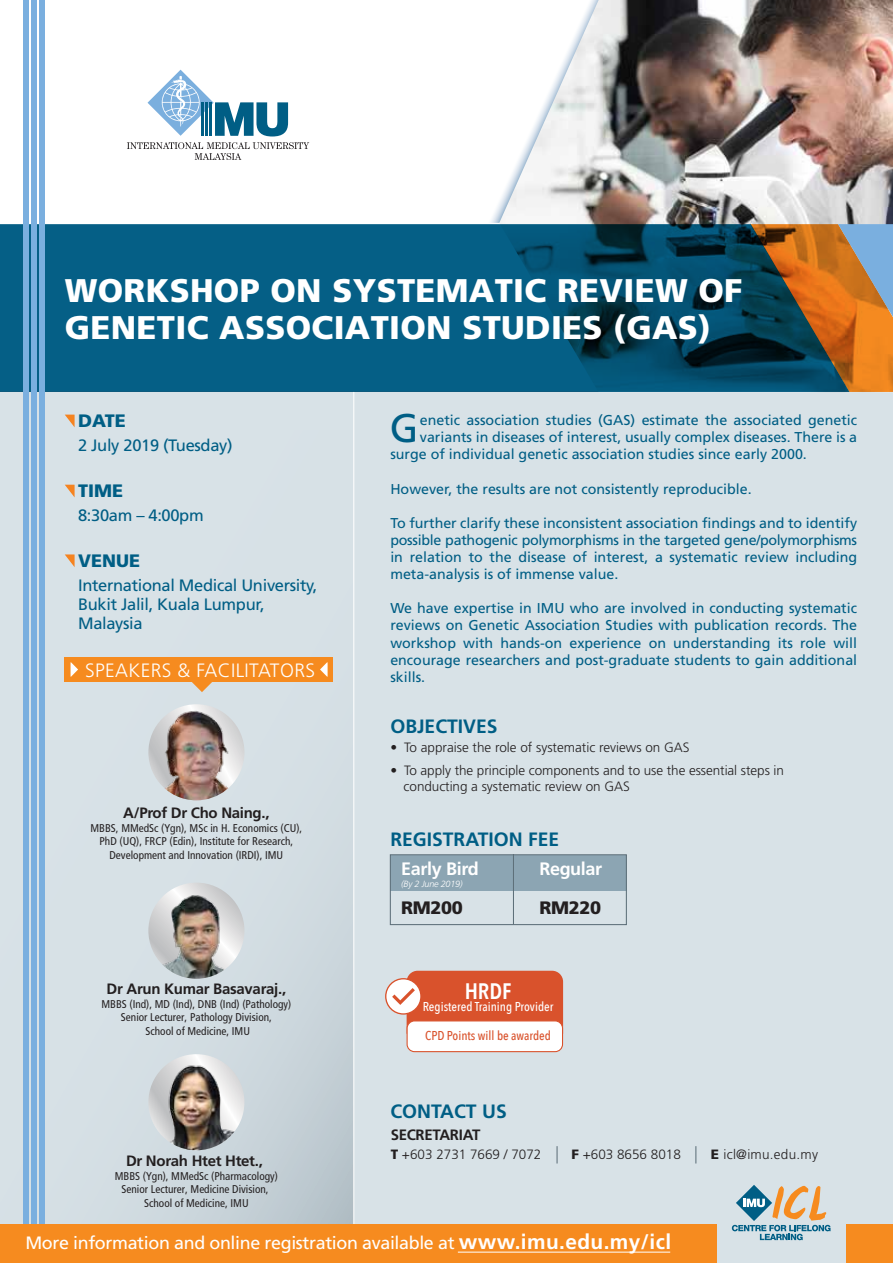
<style>
.page{position:relative;width:893px;height:1263px;background:#fff}
.page>*{position:absolute;margin:0;border:0;box-sizing:border-box;transform-origin:0 0}
.t1{font:39.9px "Frutiger";color:#005e85}
.t2{font:900 32.7px/36.9px "Frutiger";letter-spacing:.01em;color:#fff}
.t3{font:600 22.35px "Avenir Next Condensed";color:#fff}
.t4{font:700 19.35px "Frutiger";color:#005e85}
.t5{font:300 19.35px "Frutiger";letter-spacing:.02em;color:#fff}
.t6{font:700 18px "Frutiger";letter-spacing:-.02em;color:#fff}
.t7{font:900 18px "Frutiger";color:#005e85}
.t8{font:900 18px "Frutiger";letter-spacing:-.02em;color:#231f20}
.t9{font:17.85px "Frutiger";letter-spacing:-.02em;color:#fff}
.t10{font:16.5px/19.2px "Frutiger";letter-spacing:-.02em;color:#005e85}
.t11{font:700 15px "Frutiger";letter-spacing:-.02em;color:#231f20}
.t12{font:14.25px/17.1px "Frutiger";color:#005e85;text-align:justify}
.t13{font:300 13.5px/15.8px "Frutiger";color:#231f20}
.t14{font:300 13.5px "Frutiger";letter-spacing:.02em;color:#231f20}
.t15{font:500 12.9px "Avenir Next Condensed";color:#fff}
.t16{font:500 12.9px "Avenir Next Condensed";color:#d9522c}
.t17{font:condensed 11.25px/13.5px "Frutiger";color:#231f20;text-align:center}
.t18{font:italic 300 9px "Frutiger";letter-spacing:-.02em;color:#fff}
.s1{font-weight:900}
.s2{font-weight:700;font-size:20.85px}
</style>
<div class="page">
<div style="left:0;top:392px;width:893px;height:871px;background:#d8e2e7"></div>
<svg style="left:0;top:430px;width:353px;height:795px"></svg>
<img style="left:499px;top:0;width:394px;height:224px">
<svg style="left:0;top:224px;width:750px;height:168px;fill:#055f86"></svg>
<svg style="left:148px;top:70px;width:140px;height:66px"></svg>
<hr style="left:205px;top:102px;width:3px;height:34px;background:#005e85">
<hr style="left:201px;top:102px;width:3px;height:34px;background:#005e85">
<hr style="left:209px;top:102px;width:3px;height:34px;background:#005e85">
<svg style="left:127px;top:142px;width:182px;height:18px"></svg>
<svg style="left:750px;top:224px;width:143px;height:168px"></svg>
<div style="left:32px;top:0;width:5px;height:1225px;background:#7aafdf"></div>
<div style="left:24px;top:0;width:5px;height:1225px;background:#7aafdf"></div>
<div style="left:40px;top:0;width:5px;height:1225px;background:#7aafdf"></div>
<svg style="left:65px;top:415px;width:10px;height:12px"></svg>
<svg style="left:65px;top:485px;width:10px;height:12px"></svg>
<svg style="left:65px;top:554px;width:10px;height:13px"></svg>
<hr style="left:353px;top:392px;width:1px;height:833px;background:#fff">
<div style="left:65px;top:657px;width:268px;height:25px;background:#f68b1f"></div>
<svg style="left:71px;top:662px;width:7px;height:15px"></svg>
<svg style="left:320px;top:662px;width:8px;height:15px"></svg>
<svg style="left:192px;top:682px;width:20px;height:10px"></svg>
<svg style="left:556px;top:1146px;width:2px;height:17px"></svg>
<svg style="left:695px;top:1146px;width:1px;height:17px"></svg>
<div style="left:0;top:1225px;width:716px;height:38px;background:#f68b1f"></div>
<div style="left:846px;top:1225px;width:47px;height:38px;background:#f68b1f"></div>
<svg style="left:732px;top:1185px;width:98px;height:55px"></svg>
<hr style="left:458px;top:1252px;width:212px;height:1px;background:#fff">
<svg style="left:386px;top:979px;width:35px;height:35px"></svg>
<div style="left:385px;top:978px;width:37px;height:37px;border:1px solid #d9522c;border-radius:50%"></div>
<svg style="left:392px;top:971px;width:171px;height:63px"></svg>
<div style="left:407px;top:1021px;width:155px;height:31px;background:#fff;border-radius:7px"></div>
<div style="left:407px;top:1020px;width:156px;height:32px;border:1px solid #d9522c;border-radius:7px"></div>
<div style="left:390px;top:855px;width:236px;height:35px;background:#8ca5b3"></div>
<div style="left:390px;top:854px;width:237px;height:71px;border:1px solid #5e707a"></div>
<hr style="left:513px;top:854px;width:1px;height:71px;background:#5e707a">
<svg style="left:148px;top:883px;width:96px;height:96px"></svg>
<img style="left:157px;top:892px;width:79px;height:87px">
<svg style="left:148px;top:704px;width:96px;height:96px"></svg>
<img style="left:160px;top:707px;width:83px;height:93px">
<svg style="left:148px;top:1054px;width:96px;height:96px"></svg>
<img style="left:157px;top:1056px;width:79px;height:94px">
<h2 class="t2" style="left:65px;top:271px;width:679px">WORKSHOP ON SYSTEMATIC REVIEW OF<br>GENETIC ASSOCIATION STUDIES (GAS)</h2>
<p class="t7" style="left:78px;top:410px;width:49px">DATE</p>
<p class="t10" style="left:78px;top:435px;width:156px">2 July 2019 (Tuesday)</p>
<p class="t7" style="left:78px;top:480px;width:47px">TIME</p>
<p class="t10" style="left:78px;top:505px;width:127px">8:30am – 4:00pm</p>
<p class="t7" style="left:78px;top:550px;width:63px">VENUE</p>
<p class="t10" style="left:78px;top:575px;width:241px">International Medical University,<br>Bukit Jalil, Kuala Lumpur,<br>Malaysia</p>
<h3 class="t5" style="left:85px;top:659px;width:231px">SPEAKERS &amp; FACILITATORS</h3>
<p class="t11" style="left:123px;top:804px;width:148px">A/Prof Dr Cho Naing.,</p>
<p class="t17" style="left:91px;top:821px;width:213px">MBBS, MMedSc (Ygn), MSc in H. Economics (CU),<br>PhD (UQ), FRCP (Edin), Institute for Research,<br>Development and Innovation (IRDI), IMU</p>
<p class="t11" style="left:107px;top:980px;width:181px">Dr Arun Kumar Basavaraj.,</p>
<p class="t17" style="left:101px;top:997px;width:191px">MBBS (Ind), MD (Ind), DNB (Ind) (Pathology)<br>Senior Lecturer, Pathology Division,<br>School of Medicine, IMU</p>
<p class="t11" style="left:126px;top:1152px;width:138px">Dr Norah Htet Htet.,</p>
<p class="t17" style="left:115px;top:1169px;width:165px">MBBS (Ygn), MMedSc (Pharmacology)<br>Senior Lecturer, Medicine Division,<br>School of Medicine, IMU</p>
<h1 class="t1" style="left:390px;top:405px;width:30px">G</h1>
<p class="t12" style="left:420px;top:412px;width:439px">enetic association studies (GAS) estimate the associated genetic</p>
<p class="t12" style="left:420px;top:429px;width:439px">variants in diseases of interest, usually complex diseases. There is a</p>
<p class="t12" style="left:390px;top:446px;width:418px">surge of individual genetic association studies since early 2000.</p>
<p class="t12" style="left:390px;top:480px;width:363px">However, the results are not consistently reproducible.</p>
<p class="t12" style="left:390px;top:514px;width:468px">To further clarify these inconsistent association findings and to identify possible pathogenic polymorphisms in the targeted gene/polymorphisms in relation to the disease of interest, a systematic review including meta-analysis is of immense value.</p>
<p class="t12" style="left:390px;top:600px;width:468px">We have expertise in IMU who are involved in conducting systematic reviews on Genetic Association Studies with publication records. The workshop with hands-on experience on understanding its role will encourage researchers and post-graduate students to gain additional skills.</p>
<h3 class="t4" style="left:390px;top:714px;width:109px">OBJECTIVES</h3>
<p class="t13" style="left:390px;top:740px;width:301px">• To appraise the role of systematic reviews on GAS</p>
<p class="t13" style="left:404px;top:763px;width:382px;text-indent:-13px">• To apply the principle components and to use the essential steps in conducting a systematic review on GAS</p>
<h3 class="t4" style="left:390px;top:827px;width:170px">REGISTRATION FEE</h3>
<p class="t18" style="left:401px;top:878px;width:63px">(By 2 June 2019)</p>
<p class="t6" style="left:401px;top:858px;width:79px">Early Bird</p>
<p class="t8" style="left:401px;top:897px;width:63px">RM200</p>
<p class="t6" style="left:539px;top:858px;width:64px">Regular</p>
<p class="t8" style="left:539px;top:897px;width:63px">RM220</p>
<h3 class="t3" style="left:465px;top:977px;width:48px">HRDF</h3>
<p class="t16" style="left:425px;top:1028px;width:127px">CPD Points will be awarded</p>
<p class="t15" style="left:423px;top:998px;width:132px">Registered Training Provider</p>
<h3 class="t4" style="left:390px;top:1100px;width:118px">CONTACT US</h3>
<p class="t11" style="left:391px;top:1125px;width:91px">SECRETARIAT</p>
<p class="t13" style="left:391px;top:1146px;width:152px"><span class="s1">T</span> +603 2731 7669 / 7072</p>
<p class="t13" style="left:571px;top:1146px;width:111px"><span class="s1">F</span> +603 8656 8018</p>
<p class="t14" style="left:711px;top:1146px;width:109px"><span class="s1">E</span> icl@imu.edu.my</p>
<p class="t9" style="left:25px;top:1232px;width:647px">More information and online registration available at <span class="s2">www.imu.edu.my/icl</span></p>
</div>
